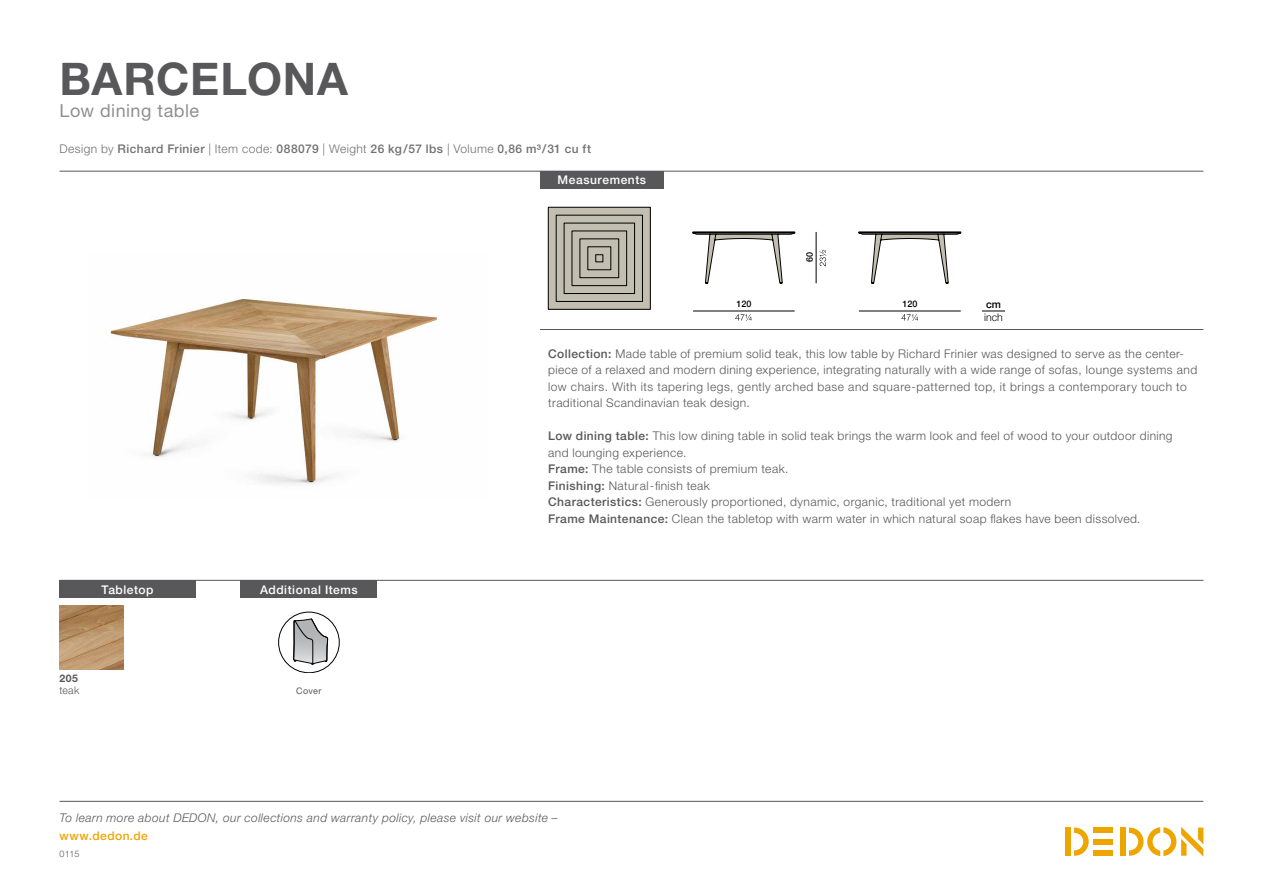
<style>
.page{position:relative;width:1263px;height:893px;background:#fff}
.page>*{position:absolute;margin:0;border:0;box-sizing:border-box;transform-origin:0 0}
.t1{font:700 45px "Helvetica Neue LT";letter-spacing:.015em;color:#58585a}
.t2{font:18px "Helvetica Neue LT";letter-spacing:.025em;color:#928f8f}
.t3{font:300 12px/16.5px "Helvetica Neue LT";letter-spacing:.035em;color:#58585a}
.t4{font:italic 300 12px "Helvetica Neue LT";letter-spacing:.035em;color:#58585a}
.t5{font:500 12px "Helvetica Neue LT";letter-spacing:.035em;color:#727171}
.t6{font:500 12px "Helvetica Neue LT";letter-spacing:.045em;color:#fff}
.t7{font:500 12px "Helvetica Neue LT";letter-spacing:.035em;color:#eea500}
.t8{font:300 10.5px "Helvetica Neue LT";color:#58585a}
.t9{font:300 10.5px "Helvetica Neue";color:#010101}
.t10{font:700 10.5px "Helvetica Neue LT";color:#58585a}
.t11{font:500 10.5px "Helvetica Neue";color:#010101}
.t12{font:500 9px "Helvetica Neue";color:#010101}
.t13{font:9px "Helvetica Neue LT";letter-spacing:.035em;color:#58585a}
.t14{font:300 9px "Helvetica Neue LT";color:#58585a}
.s1{font-weight:300}
.s2{font-weight:500}
</style>
<div class="page">
<div style="left:1120px;top:827px;width:5px;height:29px;background:#eea500"></div>
<div style="left:1094px;top:827px;width:19px;height:6px;background:#eea500"></div>
<div style="left:1094px;top:850px;width:19px;height:6px;background:#eea500"></div>
<div style="left:1094px;top:839px;width:19px;height:5px;background:#eea500"></div>
<svg style="left:1074px;top:827px;width:15px;height:29px"></svg>
<div style="left:1065px;top:827px;width:6px;height:29px;background:#eea500"></div>
<svg style="left:1129px;top:827px;width:74px;height:29px"></svg>
<hr style="left:60px;top:801px;width:1143px;height:1px;background:#565757">
<img style="left:110px;top:298px;width:328px;height:186px">
<hr style="left:60px;top:580px;width:1143px;height:1px;background:#565757">
<hr style="left:60px;top:171px;width:1143px;height:1px;background:#565757">
<hr style="left:540px;top:329px;width:663px;height:1px;background:#565757">
<div style="left:540px;top:171px;width:124px;height:17px;background:#58585a"></div>
<div style="left:60px;top:580px;width:136px;height:18px;background:#58585a"></div>
<div style="left:241px;top:580px;width:136px;height:18px;background:#58585a"></div>
<div style="left:278px;top:612px;width:61px;height:61px;border:1px solid #000;border-radius:50%"></div>
<svg style="left:293px;top:619px;width:35px;height:46px"></svg>
<img style="left:60px;top:605px;width:63px;height:64px">
<svg style="left:982px;top:311px;width:23px;height:1px"></svg>
<hr style="left:859px;top:311px;width:102px;height:1px;background:#010101">
<svg style="left:901px;top:314px;width:17px;height:7px"></svg>
<hr style="left:816px;top:232px;width:1px;height:51px;background:#010101">
<svg style="left:819px;top:250px;width:7px;height:16px"></svg>
<hr style="left:693px;top:311px;width:102px;height:1px;background:#010101">
<svg style="left:735px;top:314px;width:17px;height:7px"></svg>
<svg style="left:858px;top:232px;width:103px;height:51px"></svg>
<svg style="left:692px;top:232px;width:103px;height:52px"></svg>
<svg style="left:548px;top:207px;width:103px;height:103px;background:#a6a497"></svg>
<h1 class="t1" style="left:60px;top:51px;width:290px">BARCELONA</h1>
<h2 class="t2" style="left:60px;top:100px;width:141px">Low dining table</h2>
<p class="t5" style="left:60px;top:142px;width:533px"><span class="s1">Design by</span> Richard Frinier <span class="s1">| Item code:</span> 088079 <span class="s1">| Weight</span> 26 kg/57 lbs <span class="s1">| Volume</span> 0,86 m³/31 cu ft</p>
<p class="t6" style="left:558px;top:173px;width:90px">Measurements</p>
<p class="t12" style="left:736px;top:297px;width:17px">120</p>
<p class="t12" style="left:802px;top:262px;width:12px;rotate:-90deg">60</p>
<p class="t12" style="left:902px;top:297px;width:17px">120</p>
<p class="t11" style="left:986px;top:296px;width:16px">cm</p>
<p class="t9" style="left:984px;top:309px;width:20px">inch</p>
<p class="t6" style="left:102px;top:582px;width:53px">Tabletop</p>
<p class="t6" style="left:260px;top:582px;width:99px">Additional Items</p>
<p class="t10" style="left:60px;top:671px;width:20px">205</p>
<p class="t8" style="left:60px;top:684px;width:21px">teak</p>
<p class="t13" style="left:296px;top:686px;width:27px">Cover</p>
<p class="t3" style="left:548px;top:345px;width:651px"><span class="s2">Collection:</span> Made table of premium solid teak, this low table by Richard Frinier was designed to serve as the center&shy;piece of a relaxed and modern dining experience, integrating naturally with a wide range of sofas, lounge systems and low chairs. With its tapering legs, gently arched base and square-patterned top, it brings a contemporary touch to traditional Scandinavian teak design.</p>
<p class="t3" style="left:548px;top:427px;width:626px"><span class="s2">Low dining table:</span> This low dining table in solid teak brings the warm look and feel of wood to your outdoor dining and lounging experience.<br><span class="s2">Frame:</span> The table consists of premium teak.<br><span class="s2">Finishing:</span> Natural-finish teak<br><span class="s2">Characteristics:</span> Generously proportioned, dynamic, organic, traditional yet modern<br><span class="s2">Frame Maintenance:</span> Clean the tabletop with warm water in which natural soap flakes have been dissolved.</p>
<p class="t4" style="left:60px;top:811px;width:500px">To learn more about DEDON, our collections and warranty policy, please visit our website –</p>
<p class="t7" style="left:60px;top:829px;width:90px">www.dedon.de</p>
<p class="t14" style="left:60px;top:848px;width:21px">0115</p>
</div>
